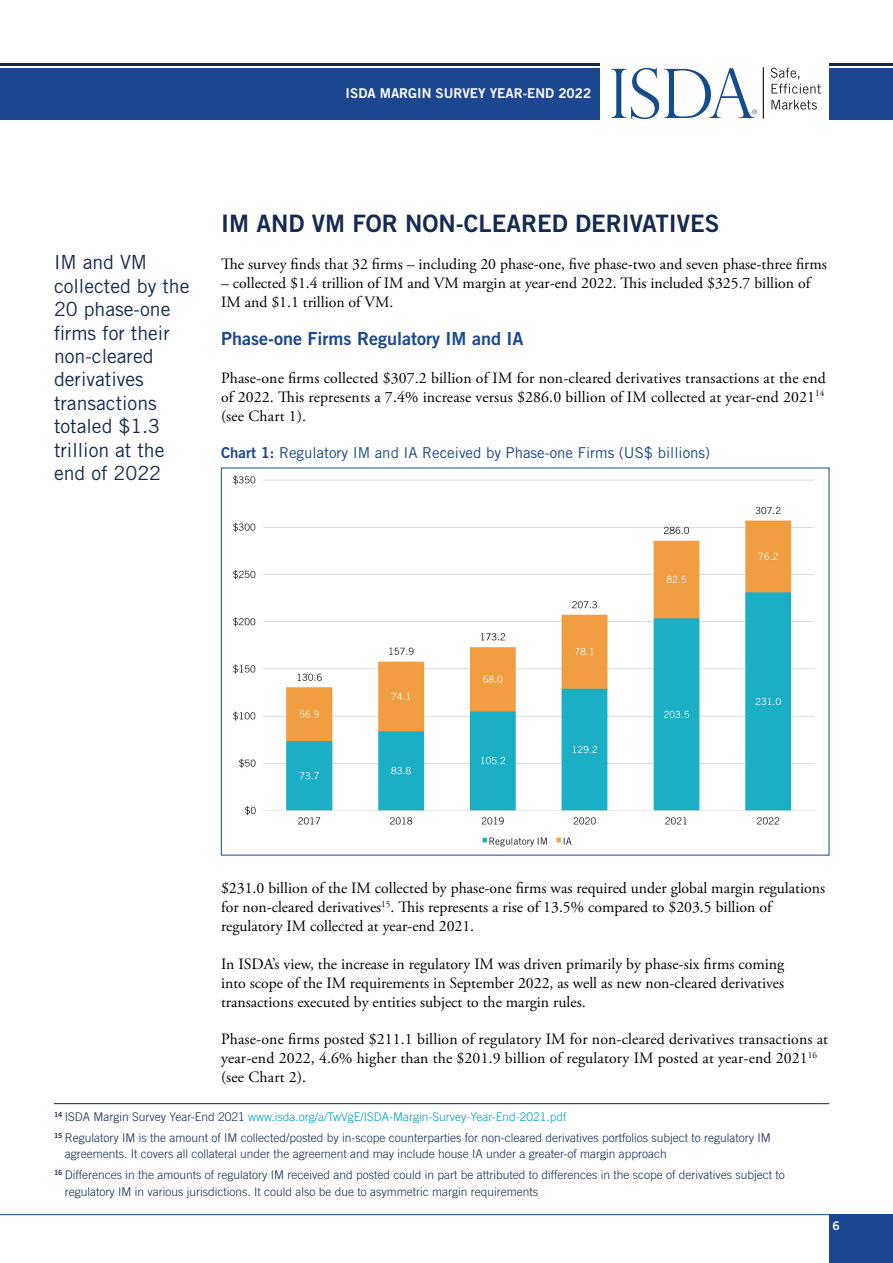
<style>
.page{position:relative;width:893px;height:1263px;background:#fff}
.page>*{position:absolute;margin:0;border:0;box-sizing:border-box;transform-origin:0 0}
.t1{font:24px "Trade Gothic Bold Two";color:#152a52}
.t2{font:19.5px/23.4px "Trade Gothic LT Std";color:#152a52}
.t3{font:18px "Trade Gothic LT Std Bd 2";color:#1a4790}
.t4{font:15.75px/18.9px "Adobe Garamond Pro";color:#000}
.t5{font:15px "Trade Gothic";color:#1a4790}
.t6{font:13.5px "Trade Gothic LT Std Bd 2";color:#fff}
.t7{font:300 12px/20.7px "Trade Gothic LT Std";color:#152a52}
.t8{font:12px "Trade Gothic Bold Two";color:#fff}
.s1{font-family:"Trade Gothic LT Std Bd 2"}
.s2{color:#00a0c4}
</style>
<div class="page">
<div style="left:0;top:68px;width:600px;height:51px;background:#1a4790"></div>
<div style="left:829px;top:68px;width:64px;height:51px;background:#1a4790"></div>
<hr style="left:0;top:64px;width:600px;height:2px;background:#152a52">
<hr style="left:829px;top:64px;width:64px;height:2px;background:#152a52">
<div style="left:829px;top:1214px;width:64px;height:49px;background:#1a4790"></div>
<svg style="left:771px;top:68px;width:50px;height:26px"></svg>
<svg style="left:771px;top:100px;width:46px;height:10px"></svg>
<hr style="left:763px;top:67px;width:1px;height:51px;background:#231f20">
<svg style="left:611px;top:68px;width:146px;height:51px"></svg>
<hr style="left:0;top:1214px;width:829px;height:1px;background:#1a4790">
<hr style="left:54px;top:1103px;width:775px;height:1px;background:#152a52">
<img style="left:233px;top:475px;width:582px;height:372px">
<p class="t6" style="left:346px;top:85px;width:247px">ISDA MARGIN SURVEY YEAR-END 2022</p>
<p class="t2" style="left:54px;top:250px;width:137px">IM and VM collected by the<br>20 phase-one firms for their non-cleared derivatives transactions totaled $1.3 trillion at the end of 2022</p>
<h1 class="t1" style="left:221px;top:209px;width:500px">IM AND VM FOR NON-CLEARED DERIVATIVES</h1>
<p class="t4" style="left:221px;top:255px;width:607px">The survey finds that 32 firms – including 20 phase-one, five phase-two and seven phase-three firms</p>
<p class="t4" style="left:221px;top:274px;width:591px">– collected $1.4 trillion of IM and VM margin at year-end 2022. This included $325.7 billion of<br>IM and $1.1 trillion of VM.</p>
<p class="t3" style="left:221px;top:327px;width:304px">Phase-one Firms Regulatory IM and IA</p>
<p class="t4" style="left:221px;top:369px;width:606px;text-align:justify">Phase-one firms collected $307.2 billion of IM for non-cleared derivatives transactions at the end of 2022. This represents a 7.4% increase versus $286.0 billion of IM collected at year-end 2021<sup>14 </sup>(see Chart 1).</p>
<p class="t5" style="left:221px;top:444px;width:491px"><span class="s1">Chart 1:</span> Regulatory IM and IA Received by Phase-one Firms (US$ billions)</p>
<p class="t4" style="left:221px;top:879px;width:605px">$231.0 billion of the IM collected by phase-one firms was required under global margin regulations for non-cleared derivatives<sup>15</sup>. This represents a rise of 13.5% compared to $203.5 billion of regulatory IM collected at year-end 2021.</p>
<p class="t4" style="left:221px;top:955px;width:565px;text-align:justify">In ISDA’s view, the increase in regulatory IM was driven primarily by phase-six firms coming into scope of the IM requirements in September 2022, as well as new non-cleared derivatives transactions executed by entities subject to the margin rules.</p>
<p class="t4" style="left:221px;top:1030px;width:608px">Phase-one firms posted $211.1 billion of regulatory IM for non-cleared derivatives transactions at year-end 2022, 4.6% higher than the $201.9 billion of regulatory IM posted at year-end 2021<sup>16 </sup>(see Chart 2).</p>
<p class="t7" style="left:54px;top:1106px;width:718px"><sup>14</sup> ISDA Margin Survey Year-End 2021 <span class="s2">www.isda.org/a/TwVgE/ISDA-Margin-Survey-Year-End-2021.pdf<br></span><sup>15</sup> Regulatory IM is the amount of IM collected/posted by in-scope counterparties for non-cleared derivatives portfolios subject to regulatory IM</p>
<p class="t7" style="left:54px;top:1143px;width:732px;text-indent:11px">agreements. It covers all collateral under the agreement and may include house IA under a greater-of margin approach<br><sup>16</sup> Differences in the amounts of regulatory IM received and posted could in part be attributed to differences in the scope of derivatives subject to</p>
<p class="t7" style="left:65px;top:1181px;width:475px">regulatory IM in various jurisdictions. It could also be due to asymmetric margin requirements</p>
<p class="t8" style="left:833px;top:1219px;width:9px">6</p>
</div>
